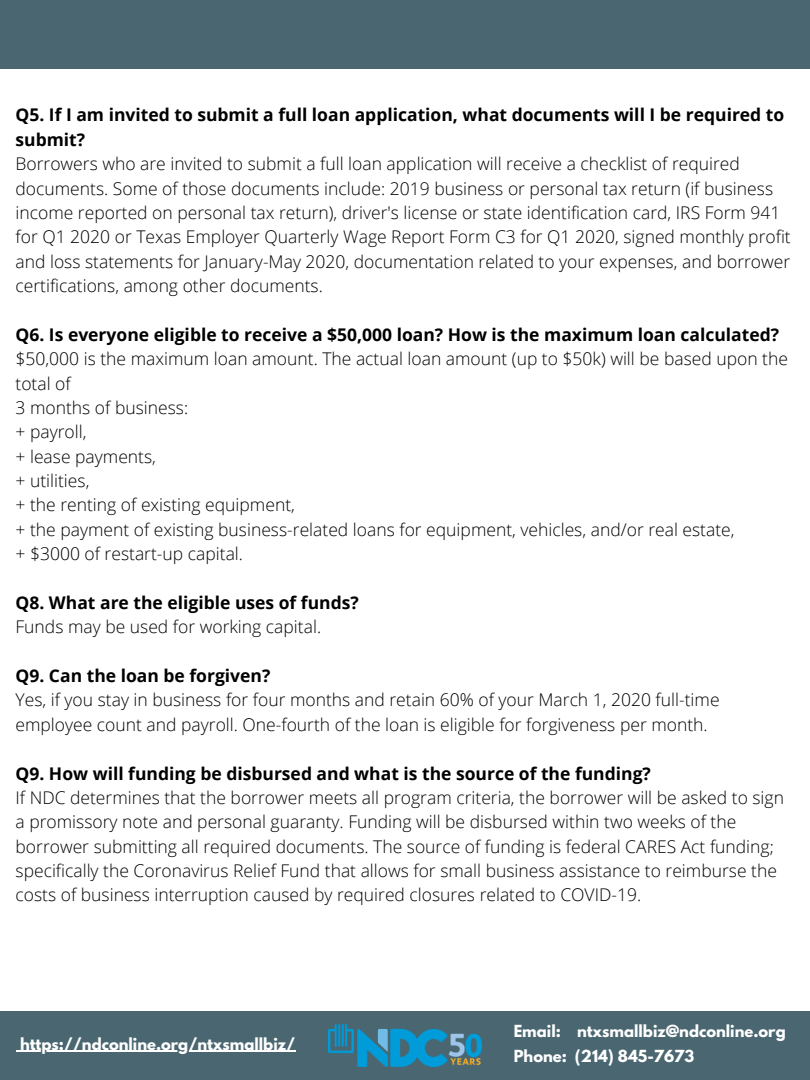
<style>
.page{position:relative;width:810px;height:1080px;background:#fff}
.page>*{position:absolute;margin:0;border:0;box-sizing:border-box;transform-origin:0 0}
.t1{font:300 17.5px/24.4px "Open Sans";color:#000}
.t2{font:700 17.5px/24.4px "Open Sans";color:#000}
.t3{font:700 14.75px/24.4px "League Spartan";color:#fff}
</style>
<div class="page">
<div style="left:0;top:0;width:810px;height:69px;background:#4a6771"></div>
<div style="left:0;top:1011px;width:810px;height:69px;background:#4a6771"></div>
<img style="left:329px;top:1025px;width:153px;height:42px">
<hr style="left:20px;top:1050px;width:275px;height:2px;background:#fff">
<p class="t2" style="left:16px;top:102px;width:770px">Q5. If I am invited to submit a full loan application, what documents will I be required to submit?</p>
<p class="t1" style="left:16px;top:151px;width:777px">Borrowers who are invited to submit a full loan application will receive a checklist of required documents. Some of those documents include: 2019 business or personal tax return (if business income reported on personal tax return), driver's license or state identification card, IRS Form 941 for Q1 2020 or Texas Employer Quarterly Wage Report Form C3 for Q1 2020, signed monthly profit and loss statements for January-May 2020, documentation related to your expenses, and borrower certifications, among other documents.</p>
<p class="t2" style="left:16px;top:322px;width:765px">Q6. Is everyone eligible to receive a $50,000 loan? How is the maximum loan calculated?</p>
<p class="t1" style="left:16px;top:346px;width:774px">$50,000 is the maximum loan amount. The actual loan amount (up to $50k) will be based upon the total of<br>3 months of business:<br>+ payroll,<br>+ lease payments,<br>+ utilities,<br>+ the renting of existing equipment,<br>+ the payment of existing business-related loans for equipment, vehicles, and/or real estate,<br>+ $3000 of restart-up capital.</p>
<p class="t2" style="left:16px;top:590px;width:345px">Q8. What are the eligible uses of funds?</p>
<p class="t1" style="left:16px;top:614px;width:307px">Funds may be used for working capital.</p>
<p class="t2" style="left:16px;top:663px;width:256px">Q9. Can the loan be forgiven?</p>
<p class="t1" style="left:16px;top:687px;width:706px">Yes, if you stay in business for four months and retain 60% of your March 1, 2020 full-time employee count and payroll. One-fourth of the loan is eligible for forgiveness per month.</p>
<p class="t2" style="left:16px;top:761px;width:637px">Q9. How will funding be disbursed and what is the source of the funding?</p>
<p class="t1" style="left:16px;top:785px;width:770px">If NDC determines that the borrower meets all program criteria, the borrower will be asked to sign a promissory note and personal guaranty. Funding will be disbursed within two weeks of the borrower submitting all required documents. The source of funding is federal CARES Act funding; specifically the Coronavirus Relief Fund that allows for small business assistance to reimburse the costs of business interruption caused by required closures related to COVID-19.</p>
<p class="t3" style="left:20px;top:1033px;width:277px">https://ndconline.org/ntxsmallbiz/</p>
<p class="t3" style="left:514px;top:1021px;width:273px">Email: ntxsmallbiz@ndconline.org<br>Phone: (214) 845-7673</p>
</div>
